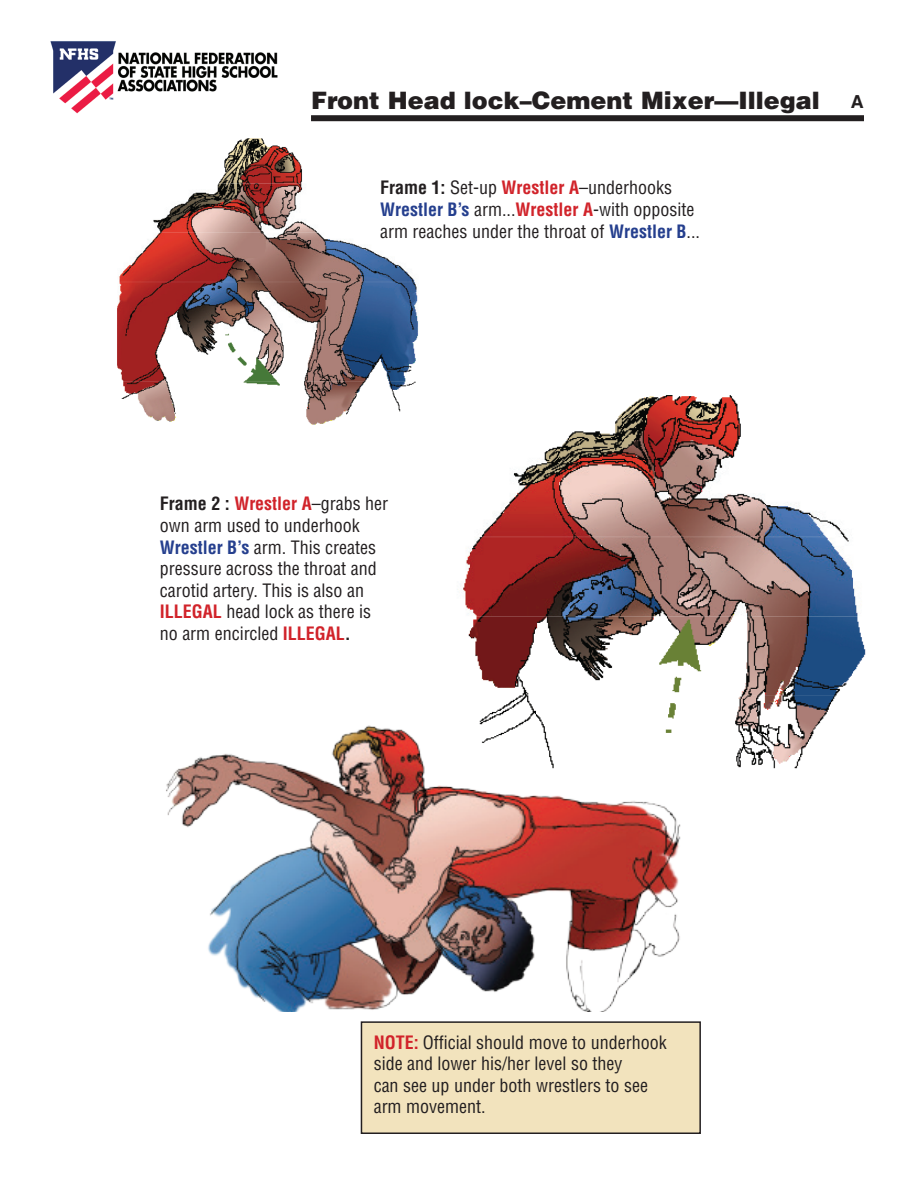
<style>
.page{position:relative;width:918px;height:1188px;background:#fff}
.page>*{position:absolute;margin:0;border:0;box-sizing:border-box;transform-origin:0 0}
.t1{font:900 24px "Helvetica LT Std";color:#231f20}
.t2{font:condensed 18px/21.6px "Helvetica LT Std";color:#231f20}
.t3{font:700 18px "Helvetica LT Std";color:#231f20}
.s1{font-weight:700}
.s2{font-weight:700;color:#d1232a}
.s3{font-weight:700;color:#253f8e}
</style>
<div class="page">
<img style="left:117px;top:121px;width:749px;height:648px">
<div style="left:311px;top:115px;width:553px;height:6px;background:#231f20"></div>
<img style="left:50px;top:41px;width:228px;height:73px">
<div style="left:361px;top:1022px;width:339px;height:111px;background:#f2e3bd"></div>
<div style="left:361px;top:1021px;width:340px;height:113px;border:2px solid #231f20"></div>
<img style="left:160px;top:714px;width:551px;height:298px">
<h1 class="t1" style="left:311px;top:85px;width:510px">Front Head lock–Cement Mixer—Illegal</h1>
<p class="t2" style="left:380px;top:177px;width:321px"><span class="s1">Frame 1:</span> Set-up <span class="s2">Wrestler A</span>–underhooks<br><span class="s3">Wrestler B’s</span> arm...<span class="s2">Wrestler A</span>-with opposite arm reaches under the throat of <span class="s3">Wrestler B</span>...</p>
<p class="t3" style="left:851px;top:91px;width:14px">A</p>
<p class="t2" style="left:160px;top:493px;width:230px"><span class="s1">Frame 2 :</span> <span class="s2">Wrestler A</span>–grabs her own arm used to underhook<br><span class="s3">Wrestler B’s</span> arm. This creates pressure across the throat and carotid artery. This is also an<br><span class="s2">ILLEGAL</span> head lock as there is no arm encircled <span class="s2">ILLEGAL</span><span class="s1">.</span></p>
<p class="t2" style="left:374px;top:1031px;width:295px"><span class="s2">NOTE:</span> Official should move to underhook side and lower his/her level so they<br>can see up under both wrestlers to see arm movement.</p>
</div>
